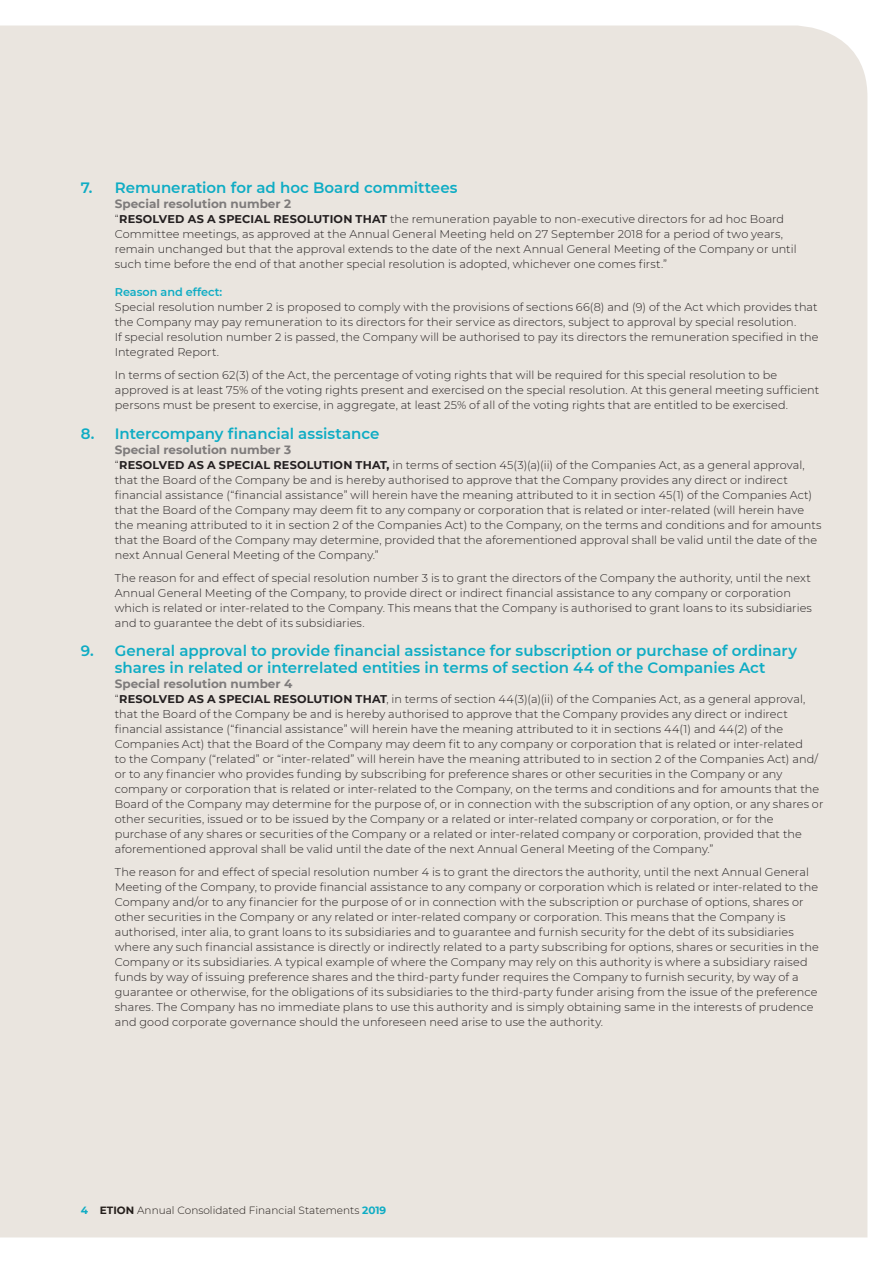
<style>
.page{position:relative;width:893px;height:1263px;background:#fff}
.page>*{position:absolute;margin:0;border:0;box-sizing:border-box;transform-origin:0 0}
.tab__heading_1__el{font:600 15px/16.5px "Montserrat";color:#0eacc4;text-align:center}
.tab__heading_2__el{font:700 12px "Montserrat";color:#7e7b7b}
.tab__body_copy__el{font:300 11.25px/15px "Montserrat";letter-spacing:.005em;color:#231f20}
.tab__heading_3__el{font:600 11.25px "Montserrat";color:#0eacc4}
.t1{font:300 10.5px "Montserrat";color:#241e1b}
.s1{font-weight:700}
.s2{font-weight:700;color:#0eacc4}
</style>
<div class="page">
<div style="left:0;top:26px;width:867px;height:1211px;background:#eae5df"></div>
<p class="tab__heading_1__el" style="left:81px;top:179px;width:378px">7. Remuneration for ad hoc Board committees</p>
<p class="tab__heading_2__el" style="left:115px;top:195px;width:178px">Special resolution number 2</p>
<p class="tab__body_copy__el" style="left:115px;top:211px;width:683px">“<span class="s1">RESOLVED AS A SPECIAL RESOLUTION THAT</span> the remuneration payable to non-executive directors for ad hoc Board Committee meetings, as approved at the Annual General Meeting held on 27 September 2018 for a period of two years, remain unchanged but that the approval extends to the date of the next Annual General Meeting of the Company or until such time before the end of that another special resolution is adopted, whichever one comes first.”</p>
<p class="tab__heading_3__el" style="left:115px;top:284px;width:109px">Reason and effect:</p>
<p class="tab__body_copy__el" style="left:115px;top:299px;width:705px">Special resolution number 2 is proposed to comply with the provisions of sections 66(8) and (9) of the Act which provides that the Company may pay remuneration to its directors for their service as directors, subject to approval by special resolution.<br>If special resolution number 2 is passed, the Company will be authorised to pay its directors the remuneration specified in the Integrated Report.</p>
<p class="tab__body_copy__el" style="left:115px;top:368px;width:706px">In terms of section 62(3) of the Act, the percentage of voting rights that will be required for this special resolution to be approved is at least 75% of the voting rights present and exercised on the special resolution. At this general meeting sufficient persons must be present to exercise, in aggregate, at least 25% of all of the voting rights that are entitled to be exercised.</p>
<p class="tab__heading_1__el" style="left:81px;top:424px;width:300px">8. Intercompany financial assistance</p>
<p class="tab__heading_2__el" style="left:115px;top:441px;width:178px">Special resolution number 3</p>
<p class="tab__body_copy__el" style="left:115px;top:457px;width:708px">“<span class="s1">RESOLVED AS A SPECIAL RESOLUTION THAT,</span> in terms of section 45(3)(a)(ii) of the Companies Act, as a general approval, that the Board of the Company be and is hereby authorised to approve that the Company provides any direct or indirect financial assistance (“financial assistance” will herein have the meaning attributed to it in section 45(1) of the Companies Act) that the Board of the Company may deem fit to any company or corporation that is related or inter-related (will herein have the meaning attributed to it in section 2 of the Companies Act) to the Company, on the terms and conditions and for amounts that the Board of the Company may determine, provided that the aforementioned approval shall be valid until the date of the next Annual General Meeting of the Company.”</p>
<p class="tab__body_copy__el" style="left:115px;top:570px;width:699px">The reason for and effect of special resolution number 3 is to grant the directors of the Company the authority, until the next Annual General Meeting of the Company, to provide direct or indirect financial assistance to any company or corporation which is related or inter-related to the Company. This means that the Company is authorised to grant loans to its subsidiaries and to guarantee the debt of its subsidiaries.</p>
<p class="tab__heading_1__el" style="left:81px;top:642px;width:718px">9. General approval to provide financial assistance for subscription or purchase of ordinary shares in related or interrelated entities in terms of section 44 of the Companies Act</p>
<p class="tab__heading_2__el" style="left:115px;top:675px;width:179px">Special resolution number 4</p>
<p class="tab__body_copy__el" style="left:115px;top:691px;width:710px">“<span class="s1">RESOLVED AS A SPECIAL RESOLUTION THAT</span>, in terms of section 44(3)(a)(ii) of the Companies Act, as a general approval, that the Board of the Company be and is hereby authorised to approve that the Company provides any direct or indirect financial assistance (“financial assistance” will herein have the meaning attributed to it in sections 44(1) and 44(2) of the Companies Act) that the Board of the Company may deem fit to any company or corporation that is related or inter-related<br>to the Company (“related” or “inter-related” will herein have the meaning attributed to in section 2 of the Companies Act) and/ or to any financier who provides funding by subscribing for preference shares or other securities in the Company or any company or corporation that is related or inter-related to the Company, on the terms and conditions and for amounts that the Board of the Company may determine for the purpose of, or in connection with the subscription of any option, or any shares or other securities, issued or to be issued by the Company or a related or inter-related company or corporation, or for the purchase of any shares or securities of the Company or a related or inter-related company or corporation, provided that the aforementioned approval shall be valid until the date of the next Annual General Meeting of the Company.”</p>
<p class="tab__body_copy__el" style="left:115px;top:865px;width:705px">The reason for and effect of special resolution number 4 is to grant the directors the authority, until the next Annual General Meeting of the Company, to provide financial assistance to any company or corporation which is related or inter-related to the Company and/or to any financier for the purpose of or in connection with the subscription or purchase of options, shares or other securities in the Company or any related or inter-related company or corporation. This means that the Company is authorised, inter alia, to grant loans to its subsidiaries and to guarantee and furnish security for the debt of its subsidiaries where any such financial assistance is directly or indirectly related to a party subscribing for options, shares or securities in the Company or its subsidiaries. A typical example of where the Company may rely on this authority is where a subsidiary raised funds by way of issuing preference shares and the third-party funder requires the Company to furnish security, by way of a guarantee or otherwise, for the obligations of its subsidiaries to the third-party funder arising from the issue of the preference shares. The Company has no immediate plans to use this authority and is simply obtaining same in the interests of prudence and good corporate governance should the unforeseen need arise to use the authority.</p>
<p class="t1" style="left:81px;top:1203px;width:307px"><span class="s2">4</span> <span class="s1">ETION</span> Annual Consolidated Financial Statements <span class="s2">2019</span></p>
</div>
